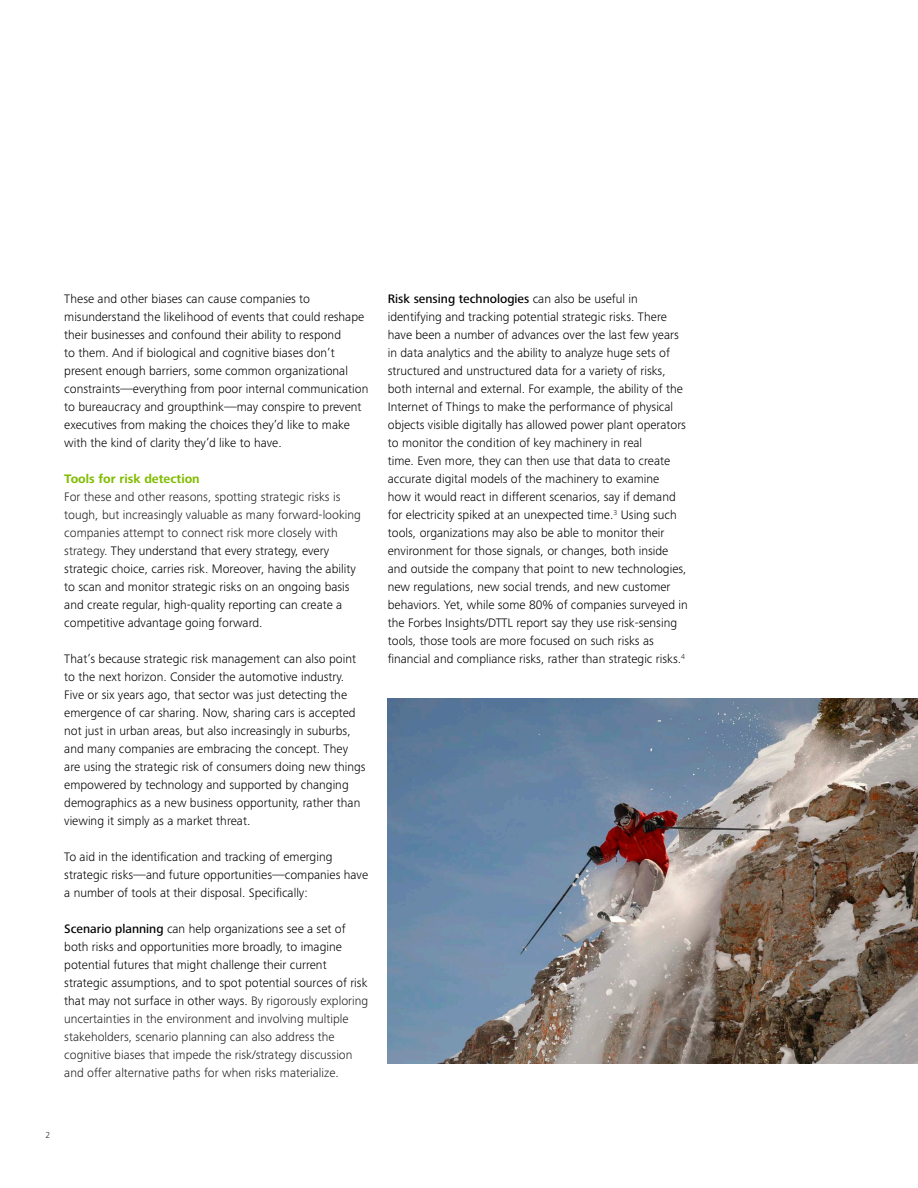
<style>
.page{position:relative;width:918px;height:1188px;background:#fff}
.page>*{position:absolute;margin:0;border:0;box-sizing:border-box;transform-origin:0 0}
.t1{font:300 12.75px/18px "Frutiger Next Pro";color:#000}
.t2{font:300 12.75px/18px "Frutiger Next Pro";color:#231f20}
.t3{font:700 12.75px "Frutiger Next Pro";color:#81bc00}
.t4{font:300 9px "Frutiger Next Pro";color:#231f20}
.s1{color:#231f20}
.s2{font-weight:500;color:#000}
.s3{color:#000}
.s4{font-weight:500}
</style>
<div class="page">
<img style="left:388px;top:698px;width:530px;height:366px">
<p class="t1" style="left:64px;top:290px;width:306px">These and other biases can cause companies to misunderstand the likelihood of events that could reshape their businesses and confound their ability to respond<br>to them. And if biological and cognitive biases don’t present enough barriers, some common organizational constraints—everything from poor internal communication to bureaucracy and groupthink—may conspire to prevent executives from making the choices they’d like to make with the kind of clarity they’d like to have.</p>
<p class="t3" style="left:64px;top:472px;width:137px">Tools for risk detection</p>
<p class="t1" style="left:64px;top:488px;width:298px"><span class="s1">For these and other reasons, spotting strategic risks is tough, but increasingly valuable as many forward-looking companies attempt to connect risk more closely with strategy.</span> They understand that every strategy, every strategic choice, carries risk. Moreover, having the ability to scan and monitor strategic risks on an ongoing basis and create regular, high-quality reporting can create a competitive advantage going forward.</p>
<p class="t1" style="left:64px;top:650px;width:303px">That’s because strategic risk management can also point to the next horizon. Consider the automotive industry.<br>Five or six years ago, that sector was just detecting the emergence of car sharing. Now, sharing cars is accepted not just in urban areas, but also increasingly in suburbs, and many companies are embracing the concept. They are using the strategic risk of consumers doing new things empowered by technology and supported by changing demographics as a new business opportunity, rather than viewing it simply as a market threat.</p>
<p class="t1" style="left:64px;top:848px;width:305px">To aid in the identification and tracking of emerging strategic risks—and future opportunities—companies have a number of tools at their disposal. Specifically:</p>
<p class="t2" style="left:64px;top:920px;width:306px"><span class="s2">Scenario planning</span> <span class="s3">can help organizations see a set of both risks and opportunities more broadly, to imagine potential futures that might challenge their current strategic assumptions, and to spot potential sources of risk that may not surface in other ways.</span> By rigorously exploring uncertainties in the environment and involving multiple stakeholders, scenario planning can also address the cognitive biases that impede the risk/strategy discussion and offer alternative paths for when risks materialize.</p>
<p class="t1" style="left:388px;top:290px;width:302px"><span class="s4">Risk sensing technologies</span> can also be useful in identifying and tracking potential strategic risks. There have been a number of advances over the last few years in data analytics and the ability to analyze huge sets of structured and unstructured data for a variety of risks, both internal and external. For example, the ability of the Internet of Things to make the performance of physical objects visible digitally has allowed power plant operators to monitor the condition of key machinery in real<br>time. Even more, they can then use that data to create accurate digital models of the machinery to examine<br>how it would react in different scenarios, say if demand for electricity spiked at an unexpected time.<sup>3</sup> Using such tools, organizations may also be able to monitor their environment for those signals, or changes, both inside and outside the company that point to new technologies, new regulations, new social trends, and new customer behaviors. Yet, while some 80% of companies surveyed in the Forbes Insights/DTTL report say they use risk-sensing tools, those tools are more focused on such risks as financial and compliance risks, rather than strategic risks.<sup>4</sup></p>
<p class="t4" style="left:46px;top:1130px;width:6px">2</p>
</div>
